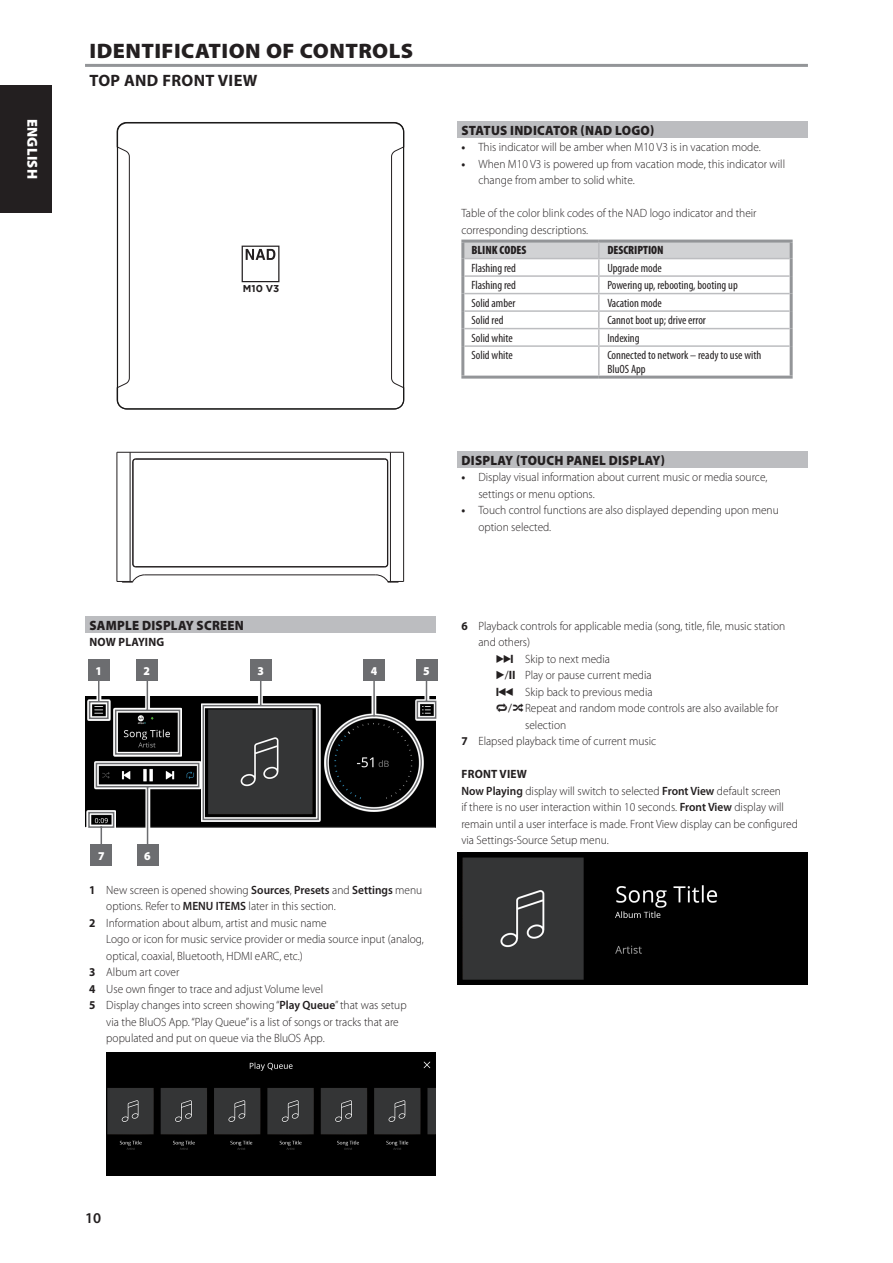
<style>
.page{position:relative;width:893px;height:1263px;background:#fff}
.page>*{position:absolute;margin:0;border:0;box-sizing:border-box;transform-origin:0 0}
.Body_copy_-_header_-_chapter{font:900 21px "Myriad Pro";letter-spacing:.02em;color:#231f20;scale:1.05 1}
.Body_copy_-_header_-_section_TOC{font:700 16.5px "Myriad Pro";letter-spacing:.02em;color:#231f20}
.Misc_-_page_number{font:600 15px "Myriad Pro";color:#231f20}
.t1{font:900 14.4px "Myriad Pro";letter-spacing:.02em;color:#fff}
.Body_copy_-_sub-section_level_1{font:900 13.5px "Myriad Pro";letter-spacing:.02em;color:#231f20;scale:.95 1}
.Body_copy_-_indent_1_-_bold_tab{font:300 12px/16.5px "Myriad Pro";color:#231f20;scale:.95 1}
.Body_copy_-_normal{font:300 12px/16.5px "Myriad Pro";color:#231f20;scale:.95 1}
.Table_-_normal{font:condensed 12px/13.5px "Myriad Pro";color:#231f20}
.Body_copy_-_indent_2_-_bold_tab{font:300 12px/16.5px "Myriad Pro";color:#231f20;scale:.95 1}
.Body_copy_-_indent_1{font:300 12px/16.5px "Myriad Pro";color:#231f20;scale:.95 1}
.Table_-_index_cell{font:900 condensed 12px "Myriad Pro";color:#231f20}
.Body_copy_-_sub-section_level_2{font:700 12px "Myriad Pro";letter-spacing:.02em;color:#231f20;scale:.95 1}
.Diagram_-_callouts{font:900 12px "Myriad Pro";color:#fff;scale:.95 1}
.t2{font:700 9.9px "Gotham";color:#231f20}
.s1{font-weight:700}
.s2{font-weight:600}
</style>
<div class="page">
<div style="left:0;top:85px;width:51px;height:128px;background:#231f20"></div>
<div style="left:457px;top:451px;width:351px;height:17px;background:#bcbdc0"></div>
<hr style="left:85px;top:64px;width:723px;height:3px;background:#939598">
<svg style="left:116px;top:122px;width:289px;height:288px"></svg>
<svg style="left:242px;top:246px;width:37px;height:36px"></svg>
<hr style="left:117px;top:452px;width:1px;height:129px;background:#231f20">
<hr style="left:130px;top:452px;width:1px;height:130px;background:#231f20">
<hr style="left:132px;top:462px;width:1px;height:102px;background:#231f20">
<hr style="left:133px;top:462px;width:1px;height:102px;background:#231f20">
<hr style="left:145px;top:574px;width:231px;height:1px;background:#231f20">
<hr style="left:136px;top:567px;width:249px;height:1px;background:#231f20">
<hr style="left:136px;top:566px;width:249px;height:1px;background:#231f20">
<hr style="left:136px;top:459px;width:249px;height:1px;background:#231f20">
<hr style="left:136px;top:458px;width:249px;height:1px;background:#231f20">
<hr style="left:117px;top:452px;width:287px;height:1px;background:#231f20">
<hr style="left:387px;top:462px;width:1px;height:102px;background:#231f20">
<hr style="left:390px;top:452px;width:1px;height:130px;background:#231f20">
<hr style="left:403px;top:452px;width:1px;height:129px;background:#231f20">
<svg style="left:117px;top:574px;width:28px;height:9px"></svg>
<svg style="left:132px;top:563px;width:4px;height:5px"></svg>
<svg style="left:375px;top:574px;width:29px;height:9px"></svg>
<svg style="left:384px;top:564px;width:4px;height:4px"></svg>
<div style="left:457px;top:121px;width:351px;height:17px;background:#bcbdc0"></div>
<hr style="left:461px;top:240px;width:138px;height:3px;background:#939598">
<hr style="left:461px;top:243px;width:3px;height:16px;background:#939598">
<hr style="left:599px;top:240px;width:194px;height:3px;background:#939598">
<hr style="left:790px;top:243px;width:3px;height:16px;background:#939598">
<hr style="left:461px;top:259px;width:3px;height:17px;background:#939598">
<hr style="left:790px;top:259px;width:3px;height:17px;background:#939598">
<hr style="left:461px;top:276px;width:3px;height:18px;background:#939598">
<hr style="left:790px;top:276px;width:3px;height:18px;background:#939598">
<hr style="left:461px;top:294px;width:3px;height:17px;background:#939598">
<hr style="left:790px;top:294px;width:3px;height:17px;background:#939598">
<hr style="left:461px;top:311px;width:3px;height:18px;background:#939598">
<hr style="left:790px;top:311px;width:3px;height:18px;background:#939598">
<hr style="left:461px;top:329px;width:3px;height:17px;background:#939598">
<hr style="left:790px;top:329px;width:3px;height:17px;background:#939598">
<hr style="left:461px;top:346px;width:3px;height:30px;background:#939598">
<hr style="left:790px;top:346px;width:3px;height:30px;background:#939598">
<hr style="left:461px;top:376px;width:138px;height:3px;background:#939598">
<hr style="left:599px;top:376px;width:194px;height:3px;background:#939598">
<svg style="left:463px;top:242px;width:328px;height:103px"></svg>
<hr style="left:464px;top:345px;width:135px;height:2px;background:#bcbdc0">
<hr style="left:599px;top:345px;width:191px;height:2px;background:#bcbdc0">
<hr style="left:598px;top:347px;width:2px;height:29px;background:#bcbdc0">
<div style="left:85px;top:616px;width:351px;height:17px;background:#bcbdc0"></div>
<svg style="left:87px;top:676px;width:350px;height:172px"></svg>
<div style="left:88px;top:660px;width:21px;height:21px;background:#6c6d70"></div>
<div style="left:91px;top:845px;width:21px;height:21px;background:#6c6d70"></div>
<div style="left:137px;top:845px;width:21px;height:21px;background:#6c6d70"></div>
<div style="left:136px;top:660px;width:21px;height:21px;background:#6c6d70"></div>
<div style="left:250px;top:660px;width:21px;height:21px;background:#6c6d70"></div>
<div style="left:363px;top:660px;width:22px;height:21px;background:#6c6d70"></div>
<div style="left:416px;top:660px;width:21px;height:21px;background:#6c6d70"></div>
<img style="left:106px;top:1052px;width:330px;height:124px">
<img style="left:457px;top:853px;width:351px;height:131px">
<p class="t1" style="left:40px;top:119px;width:62px;rotate:90deg">ENGLISH</p>
<p class="Body_copy_-_header_-_chapter" style="left:90px;top:39px;width:310px">IDENTIFICATION OF CONTROLS</p>
<p class="Body_copy_-_header_-_section_TOC" style="left:89px;top:70px;width:170px">TOP AND FRONT VIEW</p>
<p class="t2" style="left:243px;top:283px;width:38px">M10 V3</p>
<p class="Body_copy_-_sub-section_level_1" style="left:461px;top:122px;width:205px">STATUS INDICATOR (NAD LOGO)</p>
<p class="Body_copy_-_indent_1_-_bold_tab" style="left:461px;top:139px;width:317px"><span class="s1">•</span> This indicator will be amber when M10 V3 is in vacation mode.</p>
<p class="Body_copy_-_indent_1_-_bold_tab" style="left:478px;top:155px;width:324px;text-indent:-17px"><span class="s1">•</span> When M10 V3 is powered up from vacation mode, this indicator will change from amber to solid white.</p>
<p class="Body_copy_-_normal" style="left:461px;top:205px;width:312px">Table of the color blink codes of the NAD logo indicator and their corresponding descriptions.</p>
<p class="Table_-_index_cell" style="left:471px;top:243px;width:56px">BLINK CODES</p>
<p class="Table_-_index_cell" style="left:607px;top:243px;width:58px">DESCRIPTION</p>
<p class="Table_-_normal" style="left:471px;top:261px;width:46px">Flashing red</p>
<p class="Table_-_normal" style="left:607px;top:261px;width:56px">Upgrade mode</p>
<p class="Table_-_normal" style="left:471px;top:278px;width:46px">Flashing red</p>
<p class="Table_-_normal" style="left:607px;top:278px;width:132px">Powering up, rebooting, booting up</p>
<p class="Table_-_normal" style="left:471px;top:296px;width:46px">Solid amber</p>
<p class="Table_-_normal" style="left:607px;top:296px;width:56px">Vacation mode</p>
<p class="Table_-_normal" style="left:471px;top:313px;width:34px">Solid red</p>
<p class="Table_-_normal" style="left:607px;top:313px;width:100px">Cannot boot up; drive error</p>
<p class="Table_-_normal" style="left:471px;top:331px;width:43px">Solid white</p>
<p class="Table_-_normal" style="left:607px;top:331px;width:34px">Indexing</p>
<p class="Table_-_normal" style="left:471px;top:348px;width:43px">Solid white</p>
<p class="Table_-_normal" style="left:607px;top:348px;width:155px">Connected to network – ready to use with<br>BluOS App</p>
<p class="Body_copy_-_sub-section_level_1" style="left:461px;top:452px;width:216px">DISPLAY (TOUCH PANEL DISPLAY)</p>
<p class="Body_copy_-_indent_1_-_bold_tab" style="left:478px;top:469px;width:306px;text-indent:-17px"><span class="s1">•</span> Display visual information about current music or media source, settings or menu options.</p>
<p class="Body_copy_-_indent_1_-_bold_tab" style="left:478px;top:502px;width:318px;text-indent:-17px"><span class="s1">•</span> Touch control functions are also displayed depending upon menu option selected.</p>
<p class="Body_copy_-_sub-section_level_1" style="left:89px;top:617px;width:164px">SAMPLE DISPLAY SCREEN</p>
<p class="Body_copy_-_sub-section_level_2" style="left:89px;top:634px;width:80px">NOW PLAYING</p>
<p class="Diagram_-_callouts" style="left:95px;top:664px;width:8px">1</p>
<p class="Diagram_-_callouts" style="left:143px;top:664px;width:8px">2</p>
<p class="Diagram_-_callouts" style="left:257px;top:664px;width:8px">3</p>
<p class="Diagram_-_callouts" style="left:371px;top:664px;width:8px">4</p>
<p class="Diagram_-_callouts" style="left:423px;top:664px;width:8px">5</p>
<p class="Diagram_-_callouts" style="left:98px;top:849px;width:8px">7</p>
<p class="Diagram_-_callouts" style="left:144px;top:849px;width:8px">6</p>
<p class="Body_copy_-_indent_1_-_bold_tab" style="left:106px;top:881px;width:334px;text-indent:-17px"><span class="s1">1</span> New screen is opened showing <span class="s2">Sources</span>, <span class="s2">Presets</span> and <span class="s2">Settings</span> menu options. Refer to <span class="s2">MENU ITEMS</span> later in this section.</p>
<p class="Body_copy_-_indent_1_-_bold_tab" style="left:89px;top:914px;width:251px"><span class="s1">2</span> Information about album, artist and music name</p>
<p class="Body_copy_-_indent_1" style="left:106px;top:931px;width:336px">Logo or icon for music service provider or media source input (analog, optical, coaxial, Bluetooth, HDMI eARC, etc.)</p>
<p class="Body_copy_-_indent_1_-_bold_tab" style="left:89px;top:964px;width:96px"><span class="s1">3</span> Album art cover</p>
<p class="Body_copy_-_indent_1_-_bold_tab" style="left:89px;top:980px;width:248px"><span class="s1">4</span> Use own finger to trace and adjust Volume level</p>
<p class="Body_copy_-_indent_1_-_bold_tab" style="left:106px;top:997px;width:318px;text-indent:-17px"><span class="s1">5</span> Display changes into screen showing “<span class="s2">Play Queue</span>” that was setup via the BluOS App. “Play Queue” is a list of songs or tracks that are populated and put on queue via the BluOS App.</p>
<p class="Body_copy_-_indent_1_-_bold_tab" style="left:478px;top:617px;width:325px;text-indent:-17px"><span class="s1">6</span> Playback controls for applicable media (song, title, file, music station and others)</p>
<p class="Body_copy_-_indent_2_-_bold_tab" style="left:525px;top:650px;width:91px">Skip to next media</p>
<p class="Body_copy_-_indent_2_-_bold_tab" style="left:495px;top:667px;width:166px">✔ Play or pause current media</p>
<p class="Body_copy_-_indent_2_-_bold_tab" style="left:525px;top:683px;width:136px">Skip back to previous media</p>
<p class="Body_copy_-_indent_2_-_bold_tab" style="left:525px;top:700px;width:268px">Repeat and random mode controls are also available for selection</p>
<p class="Body_copy_-_indent_1_-_bold_tab" style="left:461px;top:733px;width:207px"><span class="s1">7</span> Elapsed playback time of current music</p>
<p class="Body_copy_-_sub-section_level_2" style="left:461px;top:766px;width:70px">FRONT VIEW</p>
<p class="Body_copy_-_normal" style="left:461px;top:782px;width:356px"><span class="s2">Now Playing</span> display will switch to selected <span class="s2">Front View</span> default screen<br>if there is no user interaction within 10 seconds. <span class="s2">Front View</span> display will remain until a user interface is made. Front View display can be configured via Settings-Source Setup menu.</p>
<p class="Misc_-_page_number" style="left:85px;top:1208px;width:18px">10</p>
</div>
